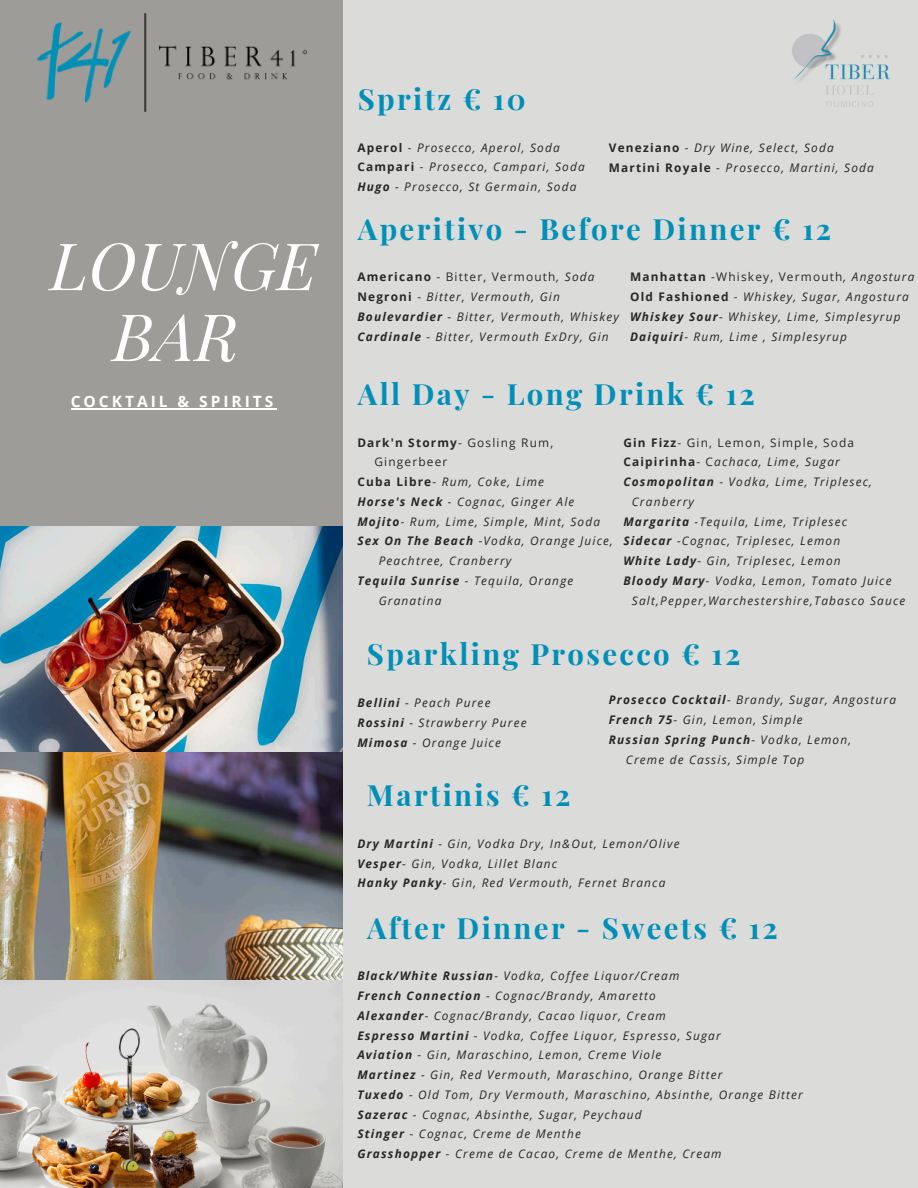
<style>
.page{position:relative;width:918px;height:1188px;background:#9e9c98}
.page>*{position:absolute;margin:0;border:0;box-sizing:border-box;transform-origin:0 0}
.t1{font:italic 65.4px/70.8px "Playfair Display";color:#fff;text-align:center}
.t2{font:700 29.25px "Playfair Display";letter-spacing:.08em;color:#008fb6}
.t3{font:700 15.6px "Open Sans";letter-spacing:.19em;color:#fff}
.t4{font:italic 11.85px "Open Sans";letter-spacing:.1em;color:#2a2825}
.t5{font:11.85px "Open Sans";letter-spacing:.1em;color:#2a2825}
.t6{font:italic 700 11.85px "Open Sans";letter-spacing:.1em;color:#2a2825}
.t7{font:700 11.85px "Open Sans";letter-spacing:.1em;color:#2a2825}
.s1{font-weight:700;font-style:normal}
.s2{font-style:normal}
.s3{font-weight:700}
.s4{font-style:italic}
.s5{font-weight:400}
</style>
<div class="page">
<img style="left:0;top:527px;width:343px;height:661px">
<div style="left:343px;top:0;width:575px;height:1188px;background:#dbdbda"></div>
<img style="left:792px;top:19px;width:97px;height:88px">
<img style="left:37px;top:13px;width:270px;height:99px">
<hr style="left:71px;top:408px;width:205px;height:1px;background:#fff">
<p class="t1" style="left:50px;top:228px;width:268px">LOUNGE<br>BAR</p>
<p class="t3" style="left:71px;top:390px;width:204px">COCKTAIL &amp; SPIRITS</p>
<h2 class="t2" style="left:358px;top:78px;width:169px">Spritz € 10</h2>
<p class="t4" style="left:357px;top:139px;width:204px"><span class="s1">Aperol</span> <span class="s2">-</span> Prosecco, Aperol, Soda</p>
<p class="t4" style="left:357px;top:159px;width:229px"><span class="s1">Campari</span> <span class="s2">-</span> Prosecco, Campari, Soda</p>
<p class="t4" style="left:357px;top:178px;width:221px"><span class="s3">Hugo</span> - Prosecco, St Germain, Soda</p>
<h2 class="t4" style="left:609px;top:140px;width:226px"><span class="s1">Veneziano</span> <span class="s2">-</span> Dry Wine, Select, Soda</h2>
<p class="t4" style="left:609px;top:160px;width:267px"><span class="s1">Martini Royale</span> <span class="s2">-</span> Prosecco, Martini, Soda</p>
<p class="t2" style="left:358px;top:208px;width:475px">Aperitivo - Before Dinner € 12</p>
<p class="t5" style="left:357px;top:269px;width:239px"><span class="s3">Americano</span> - Bitter, Vermouth<span class="s4">, Soda</span></p>
<p class="t4" style="left:357px;top:289px;width:204px"><span class="s1">Negroni</span> <span class="s2">-</span> Bitter, Vermouth, Gin</p>
<p class="t4" style="left:357px;top:308px;width:263px"><span class="s3">Boulevardier</span> - Bitter, Vermouth, Whiskey</p>
<p class="t4" style="left:357px;top:328px;width:253px"><span class="s3">Cardinale</span> - Bitter, Vermouth ExDry, Gin</p>
<p class="t5" style="left:630px;top:269px;width:286px"><span class="s3">Manhattan</span> -Whiskey, Vermouth<span class="s4">, Angostura</span></p>
<p class="t4" style="left:630px;top:289px;width:280px"><span class="s1">Old Fashioned</span> <span class="s2">-</span> Whiskey, Sugar, Angostura</p>
<h2 class="t4" style="left:630px;top:308px;width:272px"><span class="s3">Whiskey Sour</span>- Whiskey, Lime, Simplesyrup</h2>
<p class="t4" style="left:630px;top:328px;width:219px"><span class="s3">Daiquiri</span>- Rum, Lime , Simplesyrup</p>
<p class="t2" style="left:358px;top:373px;width:398px">All Day - Long Drink € 12</p>
<p class="t7" style="left:357px;top:434px;width:197px">Dark'n Stormy<span class="s5">- Gosling Rum,</span></p>
<p class="t5" style="left:374px;top:454px;width:74px">Gingerbeer</p>
<p class="t4" style="left:357px;top:473px;width:188px"><span class="s1">Cuba Libre</span><span class="s2">-</span> Rum, Coke, Lime</p>
<p class="t4" style="left:357px;top:493px;width:219px"><span class="s3">Horse's Neck</span> - Cognac, Ginger Ale</p>
<p class="t4" style="left:357px;top:513px;width:244px"><span class="s3">Mojito</span>- Rum, Lime, Simple, Mint, Soda</p>
<p class="t4" style="left:357px;top:533px;width:257px"><span class="s3">Sex On The Beach</span> -Vodka, Orange Juice,</p>
<p class="t4" style="left:379px;top:552px;width:134px">Peachtree, Cranberry</p>
<p class="t4" style="left:357px;top:572px;width:217px"><span class="s3">Tequila Sunrise</span> - Tequila, Orange</p>
<p class="t4" style="left:379px;top:592px;width:64px">Granatina</p>
<p class="t5" style="left:623px;top:434px;width:232px"><span class="s3">Gin Fizz</span>- Gin, Lemon, Simple, Soda</p>
<p class="t4" style="left:623px;top:454px;width:218px"><span class="s1">Caipirinha</span><span class="s2">- C</span>achaca, Lime, Sugar</p>
<p class="t4" style="left:623px;top:473px;width:250px"><span class="s3">Cosmopolitan</span> - Vodka, Lime, Triplesec,</p>
<p class="t4" style="left:632px;top:493px;width:64px">Cranberry</p>
<p class="t4" style="left:623px;top:513px;width:225px"><span class="s3">Margarita</span> -Tequila, Lime, Triplesec</p>
<p class="t4" style="left:623px;top:533px;width:218px"><span class="s3">Sidecar</span> -Cognac, Triplesec, Lemon</p>
<p class="t4" style="left:623px;top:552px;width:219px"><span class="s3">White Lady</span>- Gin, Triplesec, Lemon</p>
<p class="t4" style="left:623px;top:572px;width:270px"><span class="s3">Bloody Mary</span>- Vodka, Lemon, Tomato Juice</p>
<p class="t4" style="left:632px;top:592px;width:275px">Salt,Pepper,Warchestershire,Tabasco Sauce</p>
<p class="t2" style="left:367px;top:634px;width:375px">Sparkling Prosecco € 12</p>
<p class="t4" style="left:357px;top:694px;width:135px"><span class="s3">Bellini</span> - Peach Puree</p>
<h2 class="t4" style="left:357px;top:714px;width:171px"><span class="s3">Rossini</span> - Strawberry Puree</h2>
<p class="t4" style="left:357px;top:734px;width:145px"><span class="s3">Mimosa</span> - Orange Juice</p>
<p class="t4" style="left:609px;top:692px;width:289px"><span class="s3">Prosecco Cocktail</span>- Brandy, Sugar, Angostura</p>
<p class="t4" style="left:609px;top:711px;width:196px"><span class="s3">French 75</span>- Gin, Lemon, Simple</p>
<h2 class="t6" style="left:609px;top:731px;width:244px">Russian Spring Punch<span class="s5">- Vodka, Lemon,</span></h2>
<p class="t4" style="left:626px;top:751px;width:180px">Creme de Cassis, Simple Top</p>
<p class="t2" style="left:367px;top:775px;width:205px">Martinis € 12</p>
<p class="t4" style="left:357px;top:835px;width:324px"><span class="s3">Dry Martini</span> - Gin, Vodka Dry, In&amp;Out, Lemon/Olive</p>
<h2 class="t4" style="left:357px;top:855px;width:201px"><span class="s3">Vesper</span>- Gin, Vodka, Lillet Blanc</h2>
<p class="t4" style="left:357px;top:875px;width:310px"><span class="s3">Hanky Panky</span>- Gin, Red Vermouth, Fernet Branca</p>
<p class="t2" style="left:367px;top:907px;width:412px">After Dinner - Sweets € 12</p>
<p class="t4" style="left:357px;top:968px;width:324px"><span class="s3">Black/White Russian</span>- Vodka, Coffee Liquor/Cream</p>
<p class="t4" style="left:357px;top:987px;width:300px"><span class="s3">French Connection</span> - Cognac/Brandy, Amaretto</p>
<p class="t4" style="left:357px;top:1007px;width:310px"><span class="s3">Alexander</span>- Cognac/Brandy, Cacao liquor, Cream</p>
<p class="t4" style="left:357px;top:1027px;width:365px"><span class="s3">Espresso Martini</span> - Vodka, Coffee Liquor, Espresso, Sugar</p>
<p class="t4" style="left:357px;top:1047px;width:306px"><span class="s3">Aviation</span> - Gin, Maraschino, Lemon, Creme Viole</p>
<p class="t4" style="left:357px;top:1066px;width:367px"><span class="s3">Martinez</span> - Gin, Red Vermouth, Maraschino, Orange Bitter</p>
<p class="t4" style="left:357px;top:1086px;width:447px"><span class="s3">Tuxedo</span> - Old Tom, Dry Vermouth, Maraschino, Absinthe, Orange Bitter</p>
<p class="t4" style="left:357px;top:1106px;width:286px"><span class="s3">Sazerac</span> - Cognac, Absinthe, Sugar, Peychaud</p>
<p class="t4" style="left:357px;top:1126px;width:225px"><span class="s3">Stinger</span> - Cognac, Creme de Menthe</p>
<h1 class="t4" style="left:357px;top:1145px;width:366px"><span class="s3">Grasshopper</span> - Creme de Cacao, Creme de Menthe, Cream</h1>
</div>
